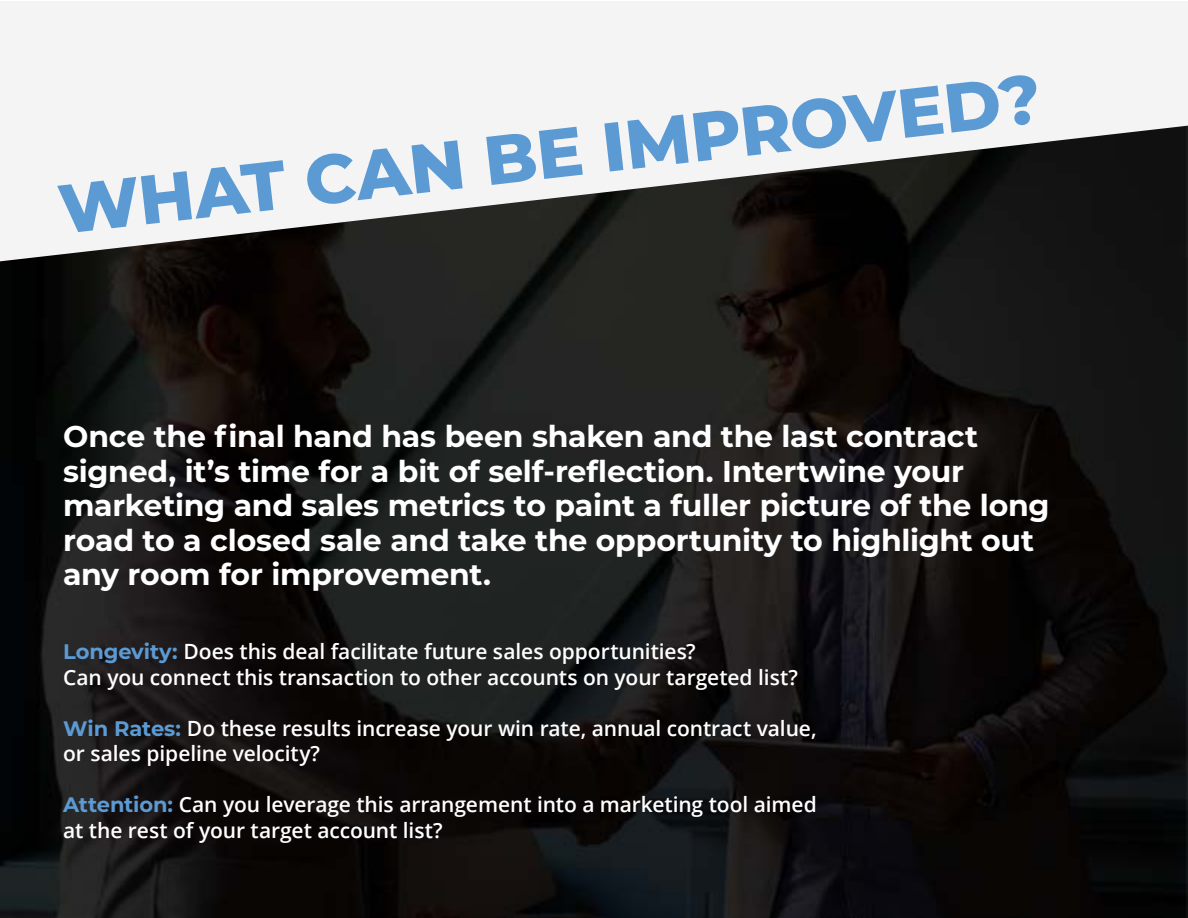
<style>
.page{position:relative;width:1188px;height:918px;background:#fff}
.page>*{position:absolute;margin:0;border:0;box-sizing:border-box;transform-origin:0 0}
.t1{font:800 69px "Montserrat";color:#5c9ad3}
.t2{font:700 30px/34.5px "Montserrat";letter-spacing:-.01em;color:#fff}
.t3{font:600 21px/25.5px "Open Sans";letter-spacing:-.005em;color:#fff}
.s1{font-family:"Montserrat";font-weight:700;color:#5c9ad3}
</style>
<div class="page">
<div style="left:0;top:1px;width:1188px;height:282px;background:#f4f4f4"></div>
<img style="left:0;top:126px;width:1188px;height:792px">
<h1 class="t1" style="left:53px;top:155px;width:989px;rotate:-6deg">WHAT CAN BE IMPROVED?</h1>
<p class="t2" style="left:63px;top:418px;width:988px">Once the final hand has been shaken and the last contract signed, it’s time for a bit of self-reflection. Intertwine your marketing and sales metrics to paint a fuller picture of the long road to a closed sale and take the opportunity to highlight out any room for improvement.</p>
<p class="t3" style="left:63px;top:639px;width:736px"><span class="s1">Longevity:</span> Does this deal facilitate future sales opportunities?<br>Can you connect this transaction to other accounts on your targeted list?</p>
<p class="t3" style="left:63px;top:715px;width:755px"><span class="s1">Win Rates:</span> Do these results increase your win rate, annual contract value, or sales pipeline velocity?</p>
<p class="t3" style="left:63px;top:792px;width:755px"><span class="s1">Attention:</span> Can you leverage this arrangement into a marketing tool aimed at the rest of your target account list?</p>
</div>
